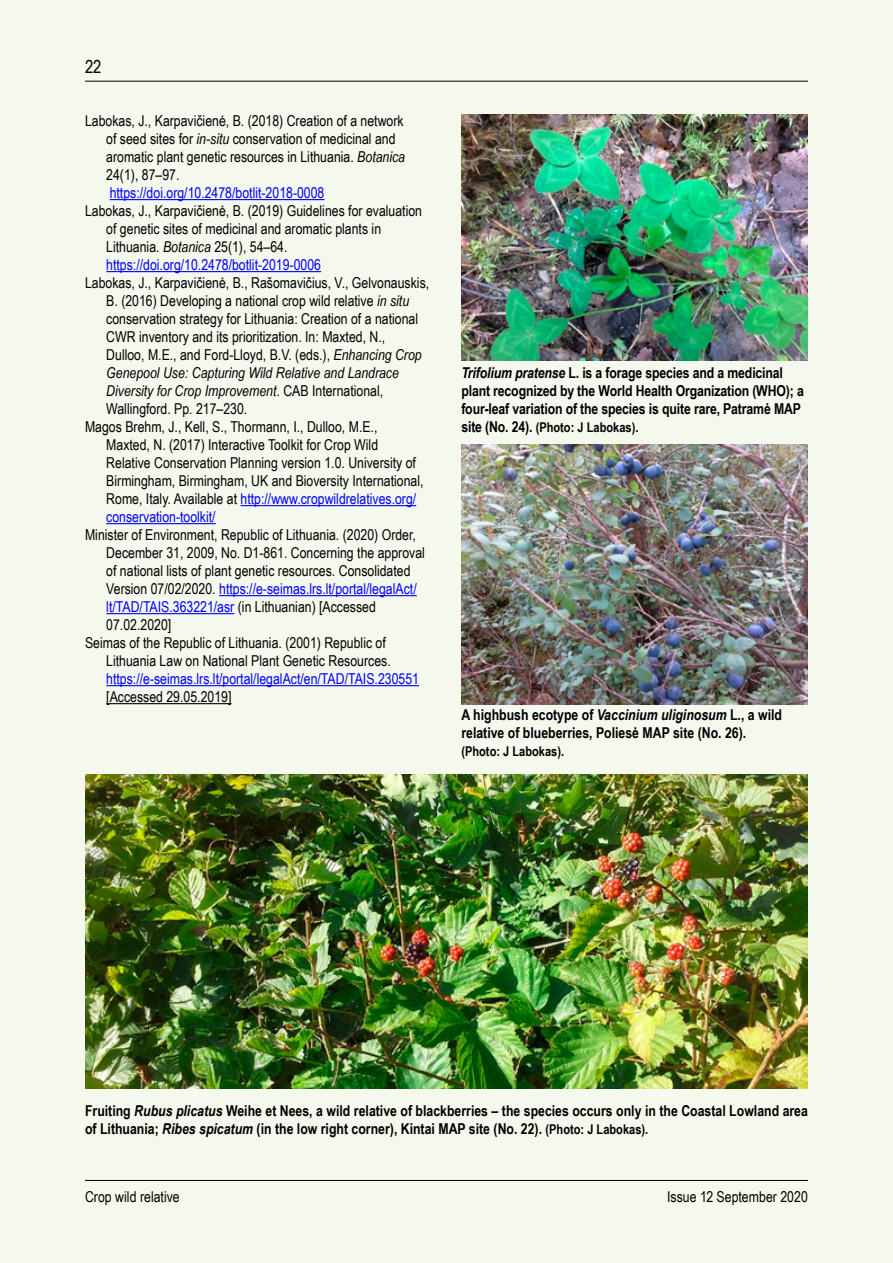
<style>
.page{position:relative;width:893px;height:1263px;background:#f4f8ed}
.page>*{position:absolute;margin:0;border:0;box-sizing:border-box;transform-origin:0 0}
.t1{font:18px "Arial Narrow";color:#000}
.t2{font:15px/18px "Arial Narrow";color:#000}
.t3{font:700 15px/18px "Arial Narrow";color:#000}
.t4{font:700 13.5px "Arial Narrow";color:#000}
.s1{font-style:italic}
.s2{color:#00f}
.s3{font-size:15px}
.s4{font-size:13.5px}
</style>
<div class="page">
<hr style="left:85px;top:1180px;width:723px;height:1px;background:#000">
<hr style="left:85px;top:81px;width:723px;height:1px;background:#000">
<hr style="left:110px;top:199px;width:214px;height:1px;background:#00f">
<hr style="left:106px;top:271px;width:215px;height:1px;background:#00f">
<hr style="left:241px;top:505px;width:175px;height:1px;background:#00f">
<hr style="left:106px;top:523px;width:110px;height:1px;background:#00f">
<hr style="left:219px;top:595px;width:198px;height:1px;background:#00f">
<hr style="left:106px;top:613px;width:128px;height:1px;background:#00f">
<hr style="left:106px;top:685px;width:313px;height:1px;background:#00f">
<hr style="left:106px;top:703px;width:125px;height:1px;background:#000">
<img style="left:461px;top:115px;width:347px;height:245px">
<img style="left:85px;top:774px;width:723px;height:315px">
<img style="left:461px;top:444px;width:347px;height:260px">
<p class="t1" style="left:85px;top:53px;width:18px">22</p>
<p class="t2" style="left:106px;top:111px;width:300px;text-indent:-21px">Labokas, J., Karpavičienė, B. (2018) Creation of a network of seed sites for <span class="s1">in-situ</span> conservation of medicinal and aromatic plant genetic resources in Lithuania. <span class="s1">Botanica </span>24(1), 87–97.<br><span class="s2">https://doi.org/10.2478/botlit-2018-0008</span></p>
<p class="t2" style="left:106px;top:201px;width:317px;text-indent:-21px">Labokas, J., Karpavičienė, B. (2019) Guidelines for evaluation of genetic sites of medicinal and aromatic plants in Lithuania. <span class="s1">Botanica</span> 25(1), 54–64. <span class="s2">https://doi.org/10.2478/botlit-2019-0006</span></p>
<p class="t2" style="left:106px;top:273px;width:324px;text-indent:-21px">Labokas, J., Karpavičienė, B., Rašomavičius, V., Gelvonauskis, B. (2016) Developing a national crop wild relative <span class="s1">in situ </span>conservation strategy for Lithuania: Creation of a national CWR inventory and its prioritization. In: Maxted, N.,<br>Dulloo, M.E., and Ford-Lloyd, B.V. (eds.), <span class="s1">Enhancing Crop Genepool Use: Capturing Wild Relative and Landrace Diversity for Crop Improvement</span>. CAB International, Wallingford. Pp. 217–230.</p>
<p class="t2" style="left:106px;top:417px;width:319px;text-indent:-21px">Magos Brehm, J., Kell, S., Thormann, I., Dulloo, M.E., Maxted, N. (2017) Interactive Toolkit for Crop Wild Relative Conservation Planning version 1.0. University of Birmingham, Birmingham, UK and Bioversity International, Rome, Italy. Available at <span class="s2">http://www.cropwildrelatives.org/ conservation-toolkit/</span></p>
<p class="t2" style="left:106px;top:525px;width:320px;text-indent:-21px">Minister of Environment, Republic of Lithuania. (2020) Order, December 31, 2009, No. D1-861. Concerning the approval of national lists of plant genetic resources. Consolidated Version 07/02/2020. <span class="s2">https://e-seimas.lrs.lt/portal/legalAct/ lt/TAD/TAIS.363221/asr</span> (in Lithuanian) [Accessed 07.02.2020]</p>
<p class="t2" style="left:106px;top:633px;width:314px;text-indent:-21px">Seimas of the Republic of Lithuania. (2001) Republic of Lithuania Law on National Plant Genetic Resources. <span class="s2">https://e-seimas.lrs.lt/portal/legalAct/en/TAD/TAIS.230551 </span>[Accessed 29.05.2019]</p>
<p class="t3" style="left:461px;top:363px;width:344px"><span class="s1">Trifolium pratense</span> L. is a forage species and a medicinal plant recognized by the World Health Organization (WHO); a four-leaf variation of the species is quite rare, Patramė MAP</p>
<p class="t4" style="left:461px;top:417px;width:179px"><span class="s3">site (No. 24).</span> (Photo: J Labokas).</p>
<p class="t3" style="left:461px;top:705px;width:322px">A highbush ecotype of <span class="s1">Vaccinium uliginosum</span> L., a wild relative of blueberries, Poliesė MAP site (No. 26).</p>
<p class="t4" style="left:461px;top:741px;width:104px">(Photo: J Labokas).</p>
<p class="t3" style="left:85px;top:1101px;width:724px">Fruiting <span class="s1">Rubus plicatus</span> Weihe et Nees, a wild relative of blackberries – the species occurs only in the Coastal Lowland area of Lithuania; <span class="s1">Ribes spicatum</span> (in the low right corner), Kintai MAP site (No. 22). <span class="s4">(Photo: J Labokas).</span></p>
<p class="t2" style="left:85px;top:1187px;width:96px">Crop wild relative</p>
<p class="t2" style="left:667px;top:1187px;width:142px">Issue 12 September 2020</p>
</div>
